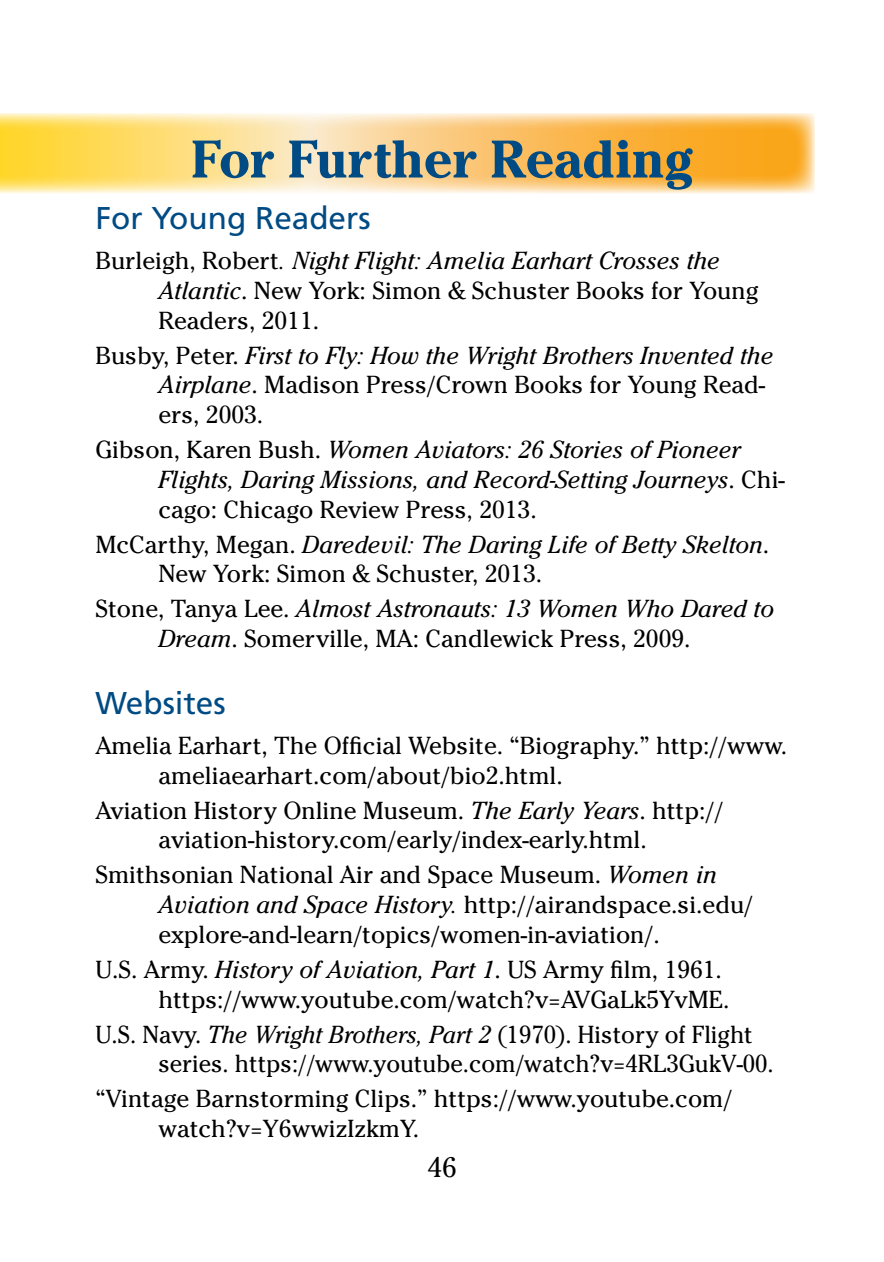
<style>
.page{position:relative;width:884px;height:1262px;background:#fff}
.page>*{position:absolute;margin:0;border:0;box-sizing:border-box;transform-origin:0 0}
.ctbm{font:700 52.5px "Cheltenham";color:#004b84}
.ah{font:31.5px "Frutiger";color:#004b84}
.t1{font:28px "Cheltenham";color:#000}
.rf{font:24.5px/29.8px "Cheltenham";color:#000}
.rf-2{font:italic 24.5px/29.8px "Cheltenham";color:#000}
.s1{font-style:italic}
.s2{font-style:normal}
</style>
<div class="page">
<svg style="left:1px;top:113px;width:813px;height:80px;background:#fcd17b"></svg>
<p class="ctbm" style="left:191px;top:128px;width:503px">For Further Reading</p>
<p class="ah" style="left:95px;top:199px;width:277px">For Young Readers</p>
<p class="rf" style="left:158px;top:246px;width:601px;text-indent:-63px">Burleigh, Robert<span class="s1">. Night Flight: Amelia Earhart Crosses the<br>Atlantic</span>. New York: Simon &amp; Schuster Books for Young<br>Readers, 2011.</p>
<p class="rf" style="left:158px;top:340px;width:616px;text-indent:-63px">Busby, Peter. <span class="s1">First to Fly: How the Wright Brothers Invented the<br>Airplane</span>. Madison Press/Crown Books for Young Read&shy;ers, 2003.</p>
<p class="rf-2" style="left:158px;top:435px;width:628px;text-indent:-63px"><span class="s2">Gibson, Karen Bush.</span> Women Aviators: 26 Stories of Pioneer<br>Flights, Daring Missions, and Record-Setting Journeys<span class="s2">. Chi&shy;cago: Chicago Review Press, 2013.</span></p>
<p class="rf" style="left:158px;top:529px;width:612px;text-indent:-63px">McCarthy, Megan. <span class="s1">Daredevil: The Daring Life of Betty Skelton</span>.<br>New York: Simon &amp; Schuster, 2013.</p>
<p class="rf" style="left:158px;top:594px;width:617px;text-indent:-63px">Stone, Tanya Lee. <span class="s1">Almost Astronauts: 13 Women Who Dared to<br>Dream</span>. Somerville, MA: Candlewick Press, 2009.</p>
<p class="ah" style="left:95px;top:684px;width:132px">Websites</p>
<p class="rf" style="left:158px;top:731px;width:630px;text-indent:-63px">Amelia Earhart, The Official Website. “Biography.” http://www. ameliaearhart.com/about/bio2.html.</p>
<p class="rf" style="left:95px;top:795px;width:629px;text-align:center">Aviation History Online Museum. <span class="s1">The Early Years</span>. http:// aviation-history.com/early/index-early.html.</p>
<p class="rf" style="left:158px;top:860px;width:596px;text-indent:-63px">Smithsonian National Air and Space Museum. <span class="s1">Women in<br>Aviation and Space History.</span> http://airandspace.si.edu/ explore-and-learn/topics/women-in-aviation/.</p>
<p class="rf" style="left:158px;top:955px;width:572px;text-indent:-63px">U.S. Army. <span class="s1">History of Aviation, Part 1</span>. US Army film, 1961. https://www.youtube.com/watch?v=AVGaLk5YvME.</p>
<p class="rf" style="left:158px;top:1019px;width:617px;text-indent:-63px">U.S. Navy. <span class="s1">The Wright Brothers, Part 2</span> (1970). History of Flight series. https://www.youtube.com/watch?v=4RL3GukV-00.</p>
<p class="rf" style="left:158px;top:1084px;width:575px;text-indent:-63px">“Vintage Barnstorming Clips.” https://www.youtube.com/ watch?v=Y6wwizIzkmY.</p>
<p class="t1" style="left:427px;top:1151px;width:31px">46</p>
</div>
